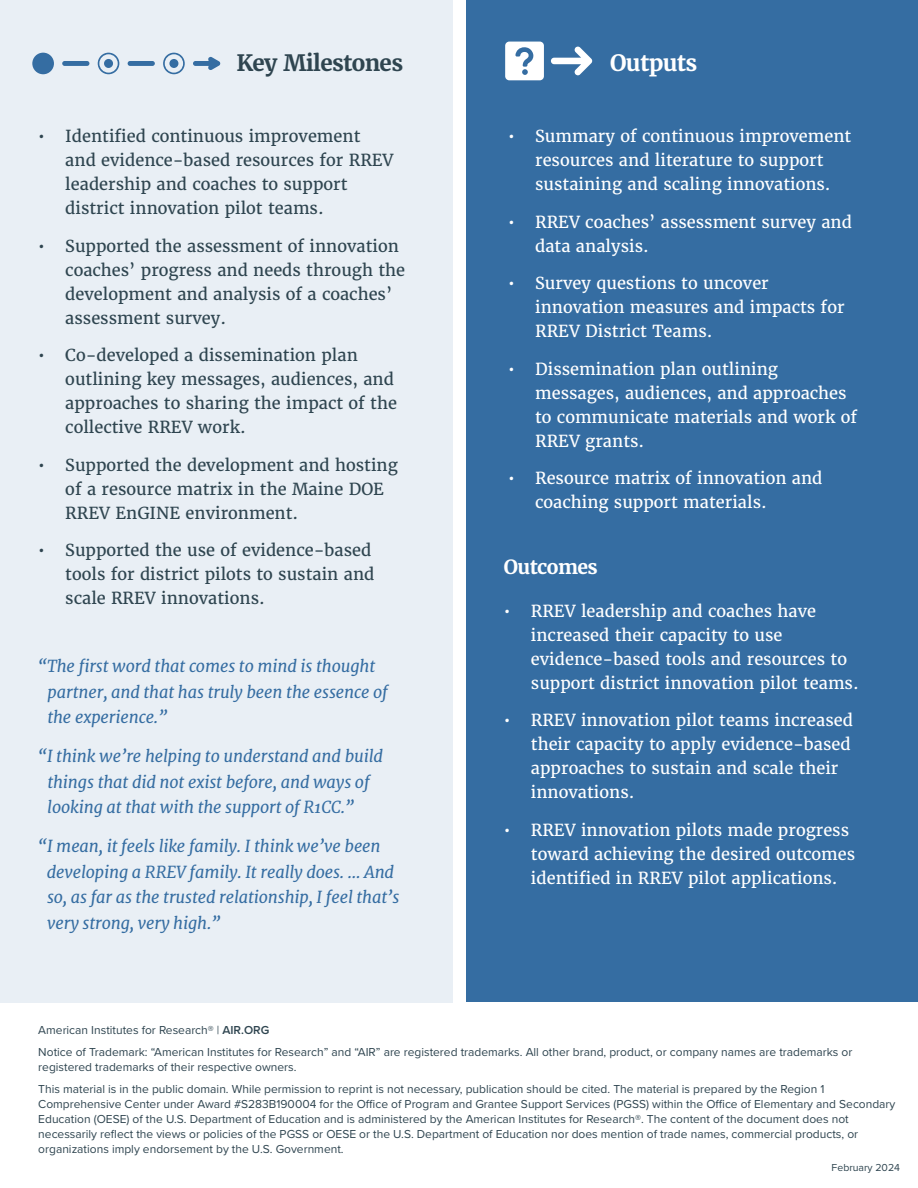
<style>
.page{position:relative;width:918px;height:1188px;background:#fff}
.page>*{position:absolute;margin:0;border:0;box-sizing:border-box;transform-origin:0 0}
.t1{font:700 22.5px "Merriweather";letter-spacing:-.03em;color:#2f4550}
.t2{font:700 22.5px "Merriweather";letter-spacing:-.03em;color:#fff}
.t3{font:700 19.5px "Merriweather";letter-spacing:-.03em;color:#fff}
.t4{font:16.5px/24px "Merriweather";color:#fff}
.t5{font:16.5px/24px "Merriweather";color:#2f4550}
.t6{font:italic 16.5px/25.5px "Merriweather";letter-spacing:-.01em;color:#356da2}
.t7{font:12px/15px "Proxima Nova";color:#2f4550}
.t8{font:10.5px "Proxima Nova";color:#2f4550}
.s1{font-weight:600}
</style>
<div class="page">
<div style="left:0;top:0;width:453px;height:1002px;background:#e9eff5"></div>
<svg style="left:32px;top:53px;width:188px;height:21px"></svg>
<div style="left:467px;top:0;width:451px;height:1002px;background:#356da2"></div>
<svg style="left:505px;top:42px;width:39px;height:38px"></svg>
<svg style="left:551px;top:46px;width:42px;height:29px"></svg>
<h2 class="t1" style="left:236px;top:48px;width:168px">Key Milestones</h2>
<h2 class="t2" style="left:610px;top:48px;width:89px">Outputs</h2>
<p class="t5" style="left:65px;top:124px;width:330px;text-indent:-27px">• Identified continuous improvement and evidence-based resources for RREV leadership and coaches to support district innovation pilot teams.</p>
<p class="t5" style="left:65px;top:234px;width:341px;text-indent:-27px">• Supported the assessment of innovation coaches’ progress and needs through the development and analysis of a coaches’ assessment survey.</p>
<p class="t5" style="left:65px;top:343px;width:333px;text-indent:-27px">• Co-developed a dissemination plan outlining key messages, audiences, and approaches to sharing the impact of the collective RREV work.</p>
<p class="t5" style="left:65px;top:453px;width:334px;text-indent:-27px">• Supported the development and hosting of a resource matrix in the Maine DOE<br>RREV EnGINE environment.</p>
<p class="t5" style="left:65px;top:539px;width:311px;text-indent:-27px">• Supported the use of evidence-based tools for district pilots to sustain and scale RREV innovations.</p>
<p class="t6" style="left:47px;top:654px;width:342px;text-indent:-10px">“The first word that comes to mind is thought partner, and that has truly been the essence of the experience.”</p>
<p class="t6" style="left:47px;top:744px;width:337px;text-indent:-9px">“I think we’re helping to understand and build things that did not exist before, and ways of looking at that with the support of R1CC.”</p>
<p class="t6" style="left:47px;top:834px;width:354px;text-indent:-9px">“I mean, it feels like family. I think we’ve been developing a RREV family. It really does. … And so, as far as the trusted relationship, I feel that’s very strong, very high.”</p>
<p class="t4" style="left:508px;top:124px;width:345px;text-align:center">• Summary of continuous improvement resources and literature to support sustaining and scaling innovations.</p>
<p class="t4" style="left:535px;top:210px;width:318px;text-indent:-27px">• RREV coaches’ assessment survey and data analysis.</p>
<p class="t4" style="left:535px;top:271px;width:311px;text-indent:-27px">• Survey questions to uncover innovation measures and impacts for<br>RREV District Teams.</p>
<p class="t4" style="left:535px;top:357px;width:324px;text-indent:-27px">• Dissemination plan outlining messages, audiences, and approaches to communicate materials and work of<br>RREV grants.</p>
<p class="t4" style="left:535px;top:466px;width:289px;text-indent:-27px">• Resource matrix of innovation and coaching support materials.</p>
<h2 class="t3" style="left:504px;top:555px;width:95px">Outcomes</h2>
<p class="t4" style="left:531px;top:599px;width:329px;text-indent:-27px">• RREV leadership and coaches have increased their capacity to use evidence-based tools and resources to support district innovation pilot teams.</p>
<p class="t4" style="left:531px;top:709px;width:323px;text-indent:-27px">• RREV innovation pilot teams increased their capacity to apply evidence-based approaches to sustain and scale their innovations.</p>
<p class="t4" style="left:531px;top:818px;width:326px;text-indent:-27px">• RREV innovation pilots made progress toward achieving the desired outcomes identified in RREV pilot applications.</p>
<p class="t7" style="left:38px;top:1022px;width:233px">American Institutes for Research® | <span class="s1">AIR.ORG</span></p>
<p class="t7" style="left:38px;top:1044px;width:816px">Notice of Trademark: “American Institutes for Research” and “AIR” are registered trademarks. All other brand, product, or company names are trademarks or registered trademarks of their respective owners.</p>
<p class="t7" style="left:38px;top:1081px;width:859px">This material is in the public domain. While permission to reprint is not necessary, publication should be cited. The material is prepared by the Region 1<br>Comprehensive Center under Award #S283B190004 for the Office of Program and Grantee Support Services (PGSS) within the Office of Elementary and Secondary Education (OESE) of the U.S. Department of Education and is administered by the American Institutes for Research®. The content of the document does not necessarily reflect the views or policies of the PGSS or OESE or the U.S. Department of Education nor does mention of trade names, commercial products, or organizations imply endorsement by the U.S. Government.</p>
<p class="t8" style="left:832px;top:1160px;width:70px">February 2024</p>
</div>
